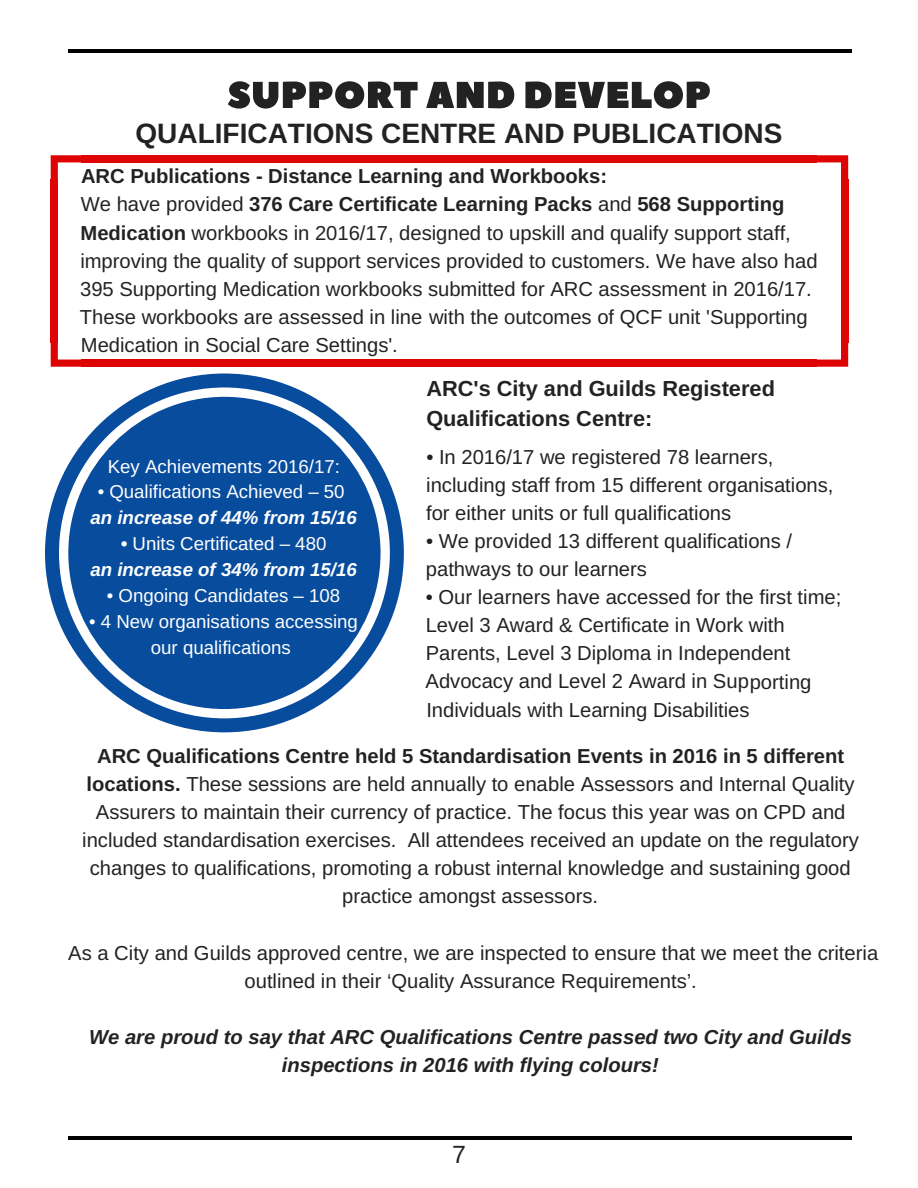
<style>
.page{position:relative;width:918px;height:1188px;background:#fff}
.page>*{position:absolute;margin:0;border:0;box-sizing:border-box;transform-origin:0 0}
.t1{font:700 28.05px "Arimo";color:#222}
.t2{font:24.9px "Arimo";color:#222}
.t3{font:700 21.75px/30.5px "Arimo";color:#222}
.t4{font:20.25px/28px "Arimo";color:#222}
.t5{font:italic 700 20.25px/28px "Arimo";color:#222;text-align:center}
.t6{font:18.6px/26px "Arimo";color:#fff;text-align:center}
.t7{font:italic 700 18.6px/26px "Arimo";color:#fff;text-align:center}
.s1{font-weight:700}
.s2{font-weight:400;font-style:normal}
</style>
<div class="page">
<hr style="left:68px;top:50px;width:783px;height:3px;background:#000">
<hr style="left:68px;top:1136px;width:783px;height:4px;background:#000">
<svg style="left:228px;top:81px;width:190px;height:28px"></svg>
<svg style="left:426px;top:81px;width:88px;height:27px"></svg>
<svg style="left:525px;top:81px;width:185px;height:28px"></svg>
<svg style="left:45px;top:374px;width:359px;height:358px"></svg>
<div style="left:68px;top:397px;width:313px;height:312px;background:#084c9e;border-radius:50%"></div>
<svg style="left:848px;top:310px;width:1px;height:18px"></svg>
<svg style="left:51px;top:155px;width:35px;height:25px"></svg>
<div style="left:51px;top:180px;width:7px;height:163px;background:#de0404"></div>
<svg style="left:51px;top:343px;width:31px;height:24px"></svg>
<div style="left:81px;top:360px;width:736px;height:7px;background:#de0404"></div>
<svg style="left:816px;top:343px;width:32px;height:24px"></svg>
<div style="left:841px;top:180px;width:7px;height:163px;background:#de0404"></div>
<div style="left:81px;top:155px;width:736px;height:7px;background:#de0404"></div>
<svg style="left:816px;top:155px;width:33px;height:45px"></svg>
<h1 class="t1" style="left:136px;top:117px;width:648px">QUALIFICATIONS CENTRE AND PUBLICATIONS</h1>
<p class="t4" style="left:80px;top:162px;width:739px"><span class="s1">ARC Publications - Distance Learning and Workbooks:<br></span>We have provided <span class="s1">376 Care Certificate Learning Packs</span> and <span class="s1">568 Supporting Medication</span> workbooks in 2016/17, designed to upskill and qualify support staff, improving the quality of support services provided to customers. We have also had 395 Supporting Medication workbooks submitted for ARC assessment in 2016/17.<br>These workbooks are assessed in line with the outcomes of QCF unit 'Supporting Medication in Social Care Settings'.</p>
<p class="t3" style="left:426px;top:373px;width:350px">ARC's City and Guilds Registered<br>Qualifications Centre:</p>
<p class="t6" style="left:108px;top:453px;width:234px">Key Achievements 2016/17:</p>
<p class="t6" style="left:98px;top:479px;width:248px">• Qualifications Achieved – 50</p>
<p class="t7" style="left:91px;top:505px;width:268px">an increase of 44% from 15/16</p>
<p class="t7" style="left:90px;top:531px;width:268px">• <span class="s2">Units Certificated – 480<br></span>an increase of 34% from 15/16</p>
<p class="t6" style="left:107px;top:582px;width:235px">• Ongoing Candidates – 108</p>
<p class="t6" style="left:89px;top:608px;width:270px">• 4 New organisations accessing our qualifications</p>
<p class="t4" style="left:426px;top:442px;width:409px">• In 2016/17 we registered 78 learners, including staff from 15 different organisations, for either units or full qualifications</p>
<p class="t4" style="left:426px;top:527px;width:368px">• We provided 13 different qualifications / pathways to our learners</p>
<p class="t4" style="left:426px;top:583px;width:417px">• Our learners have accessed for the first time; Level 3 Award &amp; Certificate in Work with Parents, Level 3 Diploma in Independent Advocacy and Level 2 Award in Supporting Individuals with Learning Disabilities</p>
<p class="t4" style="left:82px;top:742px;width:778px;text-align:center"><span class="s1">ARC Qualifications Centre held 5 Standardisation Events in 2016 in 5 different locations.</span> These sessions are held annually to enable Assessors and Internal Quality Assurers to maintain their currency of practice. The focus this year was on CPD and included standardisation exercises. All attendees received an update on the regulatory changes to qualifications, promoting a robust internal knowledge and sustaining good practice amongst assessors.</p>
<p class="t4" style="left:68px;top:938px;width:812px;text-align:center">As a City and Guilds approved centre, we are inspected to ensure that we meet the criteria outlined in their ‘Quality Assurance Requirements’.</p>
<p class="t5" style="left:89px;top:1023px;width:764px">We are proud to say that ARC Qualifications Centre passed two City and Guilds inspections in 2016 with flying colours!</p>
<p class="t2" style="left:452px;top:1141px;width:15px">7</p>
</div>
